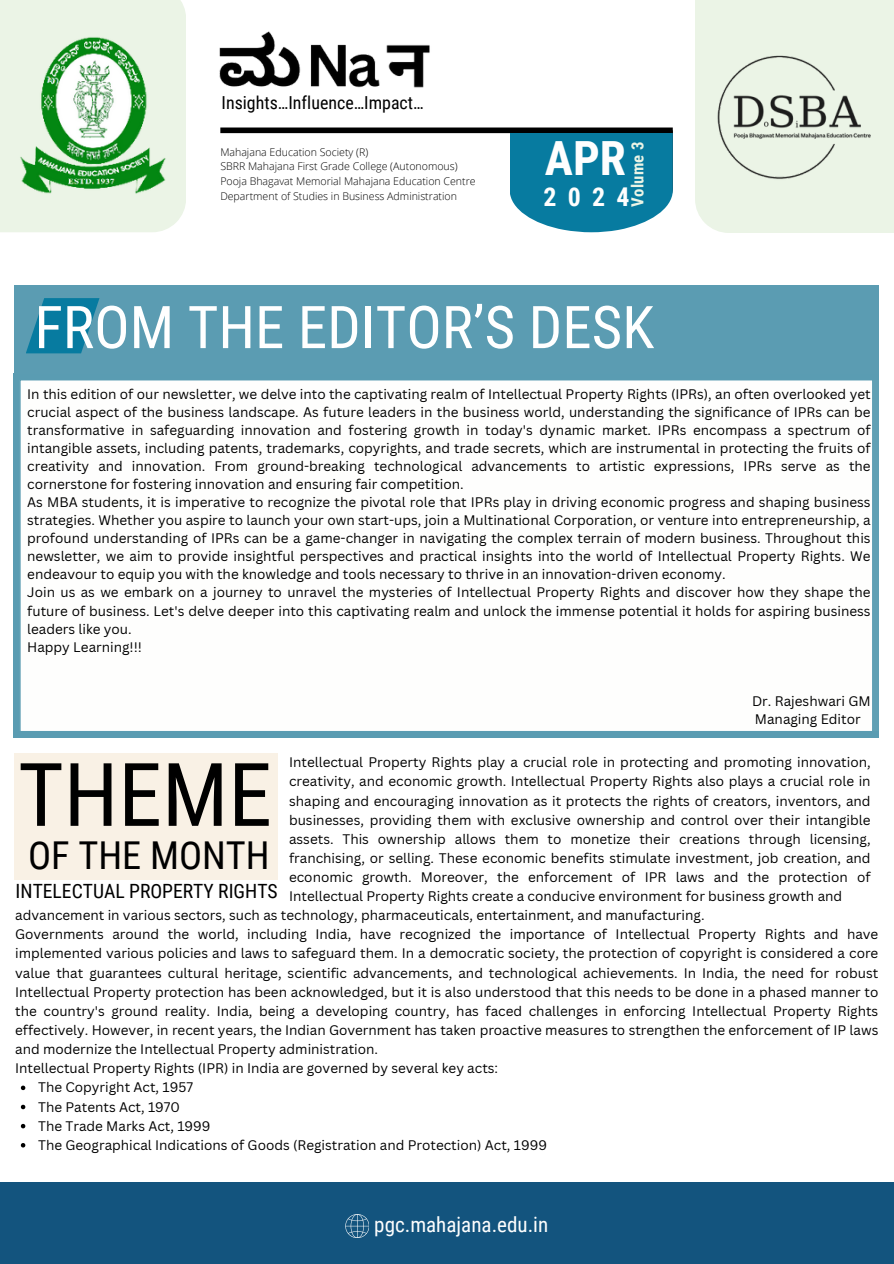
<style>
.page{position:relative;width:894px;height:1264px;background:#fff}
.page>*{position:absolute;margin:0;border:0;box-sizing:border-box;transform-origin:0 0}
.t1{font:87.9px "Roboto Condensed";color:#000}
.t2{font:58.95px "Roboto Condensed";color:#fff}
.t3{font:700 47.1px "Roboto Condensed";color:#fefefe}
.t4{font:38.4px "Roboto Condensed";color:#000}
.t5{font:700 25.8px "Roboto Condensed";color:#fefefe}
.t6{font:21px "Roboto Condensed";color:#fefefe}
.t7{font:19.65px "Roboto Condensed";color:#000}
.t8{font:17.85px "Roboto Condensed";color:#000}
.t9{font:700 16.65px "Roboto Condensed";letter-spacing:.02em;color:#ebf4e6}
.t10{font:13.5px/19.2px "Canva Sans";color:#000;text-align:justify}
.t11{font:300 10.65px "Open Sans";color:#000}
</style>
<div class="page">
<div style="left:220px;top:127px;width:452px;height:6px;background:#000"></div>
<svg style="left:14px;top:374px;width:864px;height:363px;background:#68a4b8"></svg>
<div style="left:14px;top:285px;width:864px;height:89px;background:#5b9cb2"></div>
<svg style="left:26px;top:298px;width:73px;height:55px"></svg>
<div style="left:20px;top:381px;width:858px;height:349px;background:#fefefd"></div>
<div style="left:0;top:1181px;width:893px;height:82px;background:#13547e"></div>
<div style="left:694px;top:0;width:199px;height:232px;background:#ebf4e6"></div>
<img style="left:694px;top:2px;width:177px;height:227px">
<div style="left:0;top:0;width:186px;height:232px;background:#ebf4e6"></div>
<img style="left:20px;top:37px;width:146px;height:157px">
<svg style="left:509px;top:133px;width:163px;height:99px;background:#1e87a8"></svg>
<svg style="left:345px;top:1214px;width:24px;height:23px"></svg>
<img style="left:219px;top:31px;width:220px;height:103px">
<div style="left:14px;top:753px;width:263px;height:126px;background:#f9f1e5"></div>
<svg style="left:21px;top:1085px;width:4px;height:5px"></svg>
<svg style="left:21px;top:1104px;width:4px;height:5px"></svg>
<svg style="left:21px;top:1123px;width:4px;height:5px"></svg>
<svg style="left:21px;top:1143px;width:4px;height:4px"></svg>
<p class="t8" style="left:221px;top:93px;width:204px">Insights…Influence…Impact…</p>
<h2 class="t11" style="left:220px;top:144px;width:149px">Mahajana Education Society (R)</h2>
<p class="t11" style="left:220px;top:159px;width:239px">SBRR Mahajana First Grade College (Autonomous)</p>
<p class="t11" style="left:220px;top:174px;width:257px">Pooja Bhagavat Memorial Mahajana Education Centre</p>
<p class="t11" style="left:220px;top:189px;width:238px">Department of Studies in Business Administration</p>
<p class="t3" style="left:545px;top:132px;width:82px">APR</p>
<p class="t5" style="left:543px;top:182px;width:87px">2024</p>
<p class="t9" style="left:628px;top:207px;width:67px;rotate:-90deg">Volume 3</p>
<p class="t2" style="left:34px;top:293px;width:621px">FROM THE EDITOR’S DESK</p>
<h3 class="t10" style="left:27px;top:385px;width:844px;line-height:18px">In this edition of our newsletter, we delve into the captivating realm of Intellectual Property Rights (IPRs), an often overlooked yet crucial aspect of the business landscape. As future leaders in the business world, understanding the significance of IPRs can be transformative in safeguarding innovation and fostering growth in today's dynamic market. IPRs encompass a spectrum of intangible assets, including patents, trademarks, copyrights, and trade secrets, which are instrumental in protecting the fruits of creativity and innovation. From ground-breaking technological advancements to artistic expressions, IPRs serve as the cornerstone for fostering innovation and ensuring fair competition.</h3>
<p class="t10" style="left:27px;top:493px;width:844px;line-height:18px">As MBA students, it is imperative to recognize the pivotal role that IPRs play in driving economic progress and shaping business strategies. Whether you aspire to launch your own start-ups, join a Multinational Corporation, or venture into entrepreneurship, a profound understanding of IPRs can be a game-changer in navigating the complex terrain of modern business. Throughout this newsletter, we aim to provide insightful perspectives and practical insights into the world of Intellectual Property Rights. We endeavour to equip you with the knowledge and tools necessary to thrive in an innovation-driven economy.</p>
<h5 class="t10" style="left:27px;top:583px;width:844px;line-height:18px">Join us as we embark on a journey to unravel the mysteries of Intellectual Property Rights and discover how they shape the future of business. Let's delve deeper into this captivating realm and unlock the immense potential it holds for aspiring business leaders like you.</h5>
<p class="t10" style="left:27px;top:636px;width:116px">Happy Learning!!!</p>
<p class="t10" style="left:751px;top:690px;width:120px">Dr. Rajeshwari GM</p>
<p class="t10" style="left:754px;top:708px;width:107px">Managing Editor</p>
<h6 class="t10" style="left:289px;top:752px;width:583px">Intellectual Property Rights play a crucial role in protecting and promoting innovation, creativity, and economic growth. Intellectual Property Rights also plays a crucial role in shaping and encouraging innovation as it protects the rights of creators, inventors, and businesses, providing them with exclusive ownership and control over their intangible assets. This ownership allows them to monetize their creations through licensing, franchising, or selling. These economic benefits stimulate investment, job creation, and economic growth. Moreover, the enforcement of IPR laws and the protection of Intellectual Property Rights create a conducive environment for business growth and</h6>
<p class="t10" style="left:15px;top:905px;width:690px">advancement in various sectors, such as technology, pharmaceuticals, entertainment, and manufacturing.</p>
<p class="t10" style="left:15px;top:924px;width:864px">Governments around the world, including India, have recognized the importance of Intellectual Property Rights and have implemented various policies and laws to safeguard them. In a democratic society, the protection of copyright is considered a core value that guarantees cultural heritage, scientific advancements, and technological achievements. In India, the need for robust Intellectual Property protection has been acknowledged, but it is also understood that this needs to be done in a phased manner to the country's ground reality. India, being a developing country, has faced challenges in enforcing Intellectual Property Rights effectively. However, in recent years, the Indian Government has taken proactive measures to strengthen the enforcement of IP laws and modernize the Intellectual Property administration.</p>
<p class="t10" style="left:15px;top:1058px;width:484px">Intellectual Property Rights (IPR) in India are governed by several key acts:</p>
<p class="t10" style="left:38px;top:1077px;width:156px">The Copyright Act, 1957</p>
<p class="t10" style="left:38px;top:1096px;width:143px">The Patents Act, 1970</p>
<p class="t10" style="left:38px;top:1115px;width:174px">The Trade Marks Act, 1999</p>
<p class="t10" style="left:38px;top:1134px;width:510px">The Geographical Indications of Goods (Registration and Protection) Act, 1999</p>
<h4 class="t1" style="left:18px;top:744px;width:255px">THEME</h4>
<h1 class="t4" style="left:28px;top:833px;width:243px">OF THE MONTH</h1>
<p class="t7" style="left:16px;top:879px;width:263px">INTELECTUAL PROPERTY RIGHTS</p>
<p class="t6" style="left:374px;top:1212px;width:175px">pgc.mahajana.edu.in</p>
</div>
